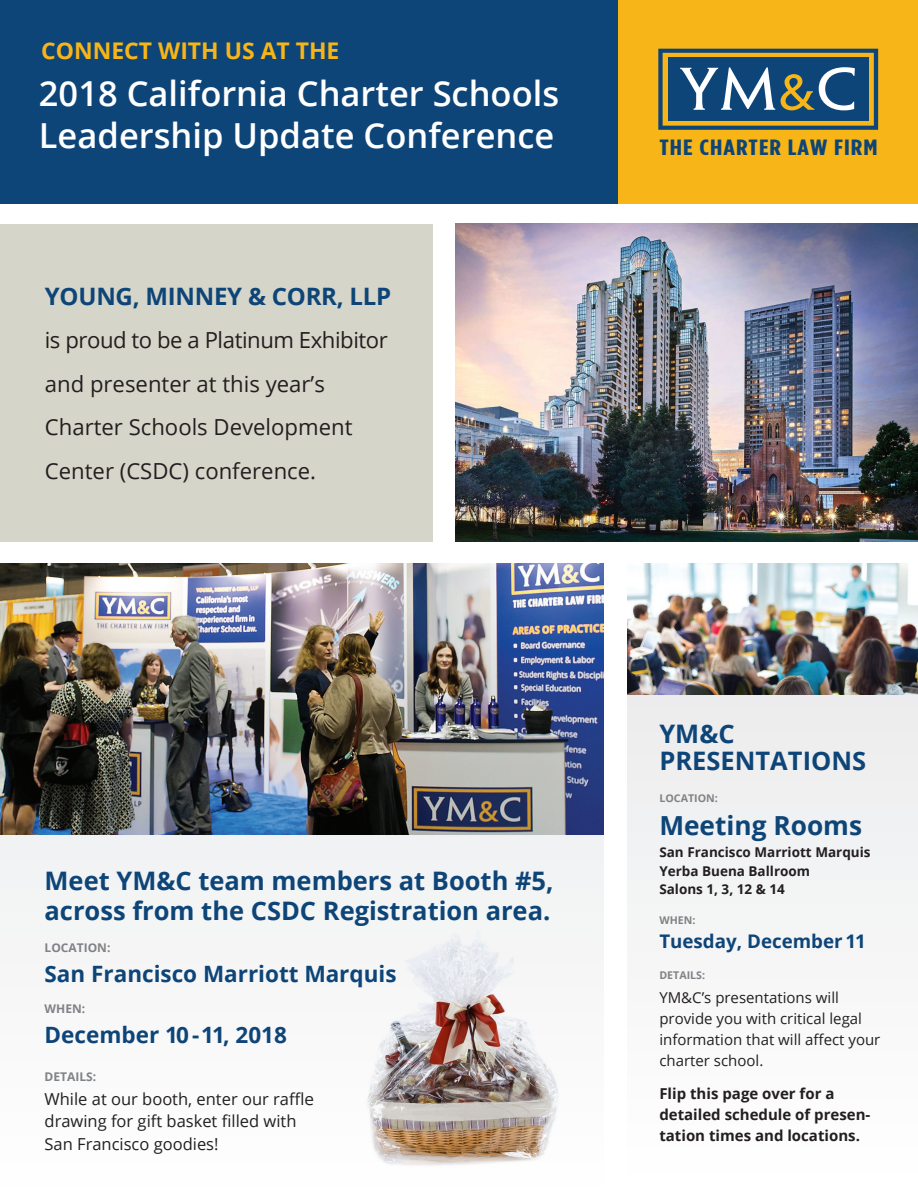
<style>
.page{position:relative;width:918px;height:1188px;background:#fff}
.page>*{position:absolute;margin:0;border:0;box-sizing:border-box;transform-origin:0 0}
.t1{font:600 34.5px/42px "Open Sans";color:#fff}
.t2{font:700 26.25px "Open Sans";color:#0e4578}
.t3{font:700 25.5px/27px "Open Sans";color:#0e4578}
.t4{font:700 24px "Open Sans";letter-spacing:-.01em;color:#0e4578}
.t5{font:700 22.95px "Open Sans";color:#f8b517}
.t6{font:700 22.5px "Open Sans";color:#0e4578}
.t7{font:22.2px/43.5px "Open Sans";color:#231f20}
.t8{font:700 22.05px "Gotham Condensed";letter-spacing:.035em;color:#0e4578;scale:1.32 1}
.t9{font:700 18.75px "Open Sans";color:#0e4578}
.t10{font:16.5px/22.5px "Open Sans";color:#231f20}
.t11{font:15px/21px "Open Sans";color:#231f20}
.t12{font:700 15px/21px "Open Sans";color:#231f20}
.t13{font:700 13.5px/18.5px "Open Sans";color:#231f20}
.t14{font:700 12px "Open Sans";color:#808285}
.t15{font:700 10.65px "Open Sans";color:#808285}
</style>
<div class="page">
<div style="left:0;top:224px;width:433px;height:318px;background:#d6d5c9"></div>
<div style="left:0;top:0;width:918px;height:204px;background:#0e4578"></div>
<div style="left:618px;top:0;width:300px;height:204px;background:#f8b517"></div>
<svg style="left:658px;top:49px;width:220px;height:81px;background:#4d6a73"></svg>
<img style="left:456px;top:224px;width:462px;height:318px">
<div style="left:627px;top:563px;width:291px;height:625px;background:#f5f5f6"></div>
<div style="left:0;top:563px;width:603px;height:625px;background:#f7f7f8"></div>
<img style="left:627px;top:563px;width:291px;height:132px">
<img style="left:0;top:563px;width:603px;height:272px">
<img style="left:368px;top:931px;width:190px;height:234px">
<p class="t5" style="left:41px;top:35px;width:300px">CONNECT WITH US AT THE</p>
<h1 class="t1" style="left:39px;top:71px;width:522px">2018 California Charter Schools<br>Leadership Update Conference</h1>
<p class="t4" style="left:45px;top:279px;width:348px">YOUNG, MINNEY &amp; CORR, LLP</p>
<p class="t7" style="left:45px;top:318px;width:344px">is proud to be a Platinum Exhibitor and presenter at this year’s<br>Charter Schools Development<br>Center (CSDC) conference.</p>
<p class="t3" style="left:45px;top:865px;width:510px;line-height:30px">Meet YM&amp;C team members at Booth #5, across from the CSDC Registration area.</p>
<p class="t14" style="left:45px;top:939px;width:67px">LOCATION:</p>
<p class="t6" style="left:45px;top:958px;width:354px">San Francisco Marriott Marquis</p>
<p class="t14" style="left:45px;top:1000px;width:42px">WHEN:</p>
<p class="t6" style="left:45px;top:1018px;width:244px">December 10-11, 2018</p>
<p class="t14" style="left:45px;top:1068px;width:53px">DETAILS:</p>
<p class="t10" style="left:45px;top:1087px;width:271px">While at our booth, enter our raffle drawing for gift basket filled with<br>San Francisco goodies!</p>
<p class="t8" style="left:659px;top:135px;width:167px">THE CHARTER LAW FIRM</p>
<p class="t3" style="left:659px;top:720px;width:208px">YM&amp;C<br>PRESENTATIONS</p>
<p class="t15" style="left:659px;top:790px;width:60px">LOCATION:</p>
<p class="t2" style="left:659px;top:807px;width:204px">Meeting Rooms</p>
<p class="t13" style="left:659px;top:843px;width:213px">San Francisco Marriott Marquis<br>Yerba Buena Ballroom<br>Salons 1, 3, 12 &amp; 14</p>
<p class="t15" style="left:659px;top:912px;width:38px">WHEN:</p>
<p class="t9" style="left:659px;top:928px;width:208px">Tuesday, December 11</p>
<p class="t15" style="left:659px;top:968px;width:47px">DETAILS:</p>
<p class="t11" style="left:659px;top:987px;width:223px">YM&amp;C’s presentations will provide you with critical legal information that will affect your charter school.</p>
<p class="t12" style="left:659px;top:1083px;width:213px">Flip this page over for a detailed schedule of presen&shy;tation times and locations.</p>
</div>
